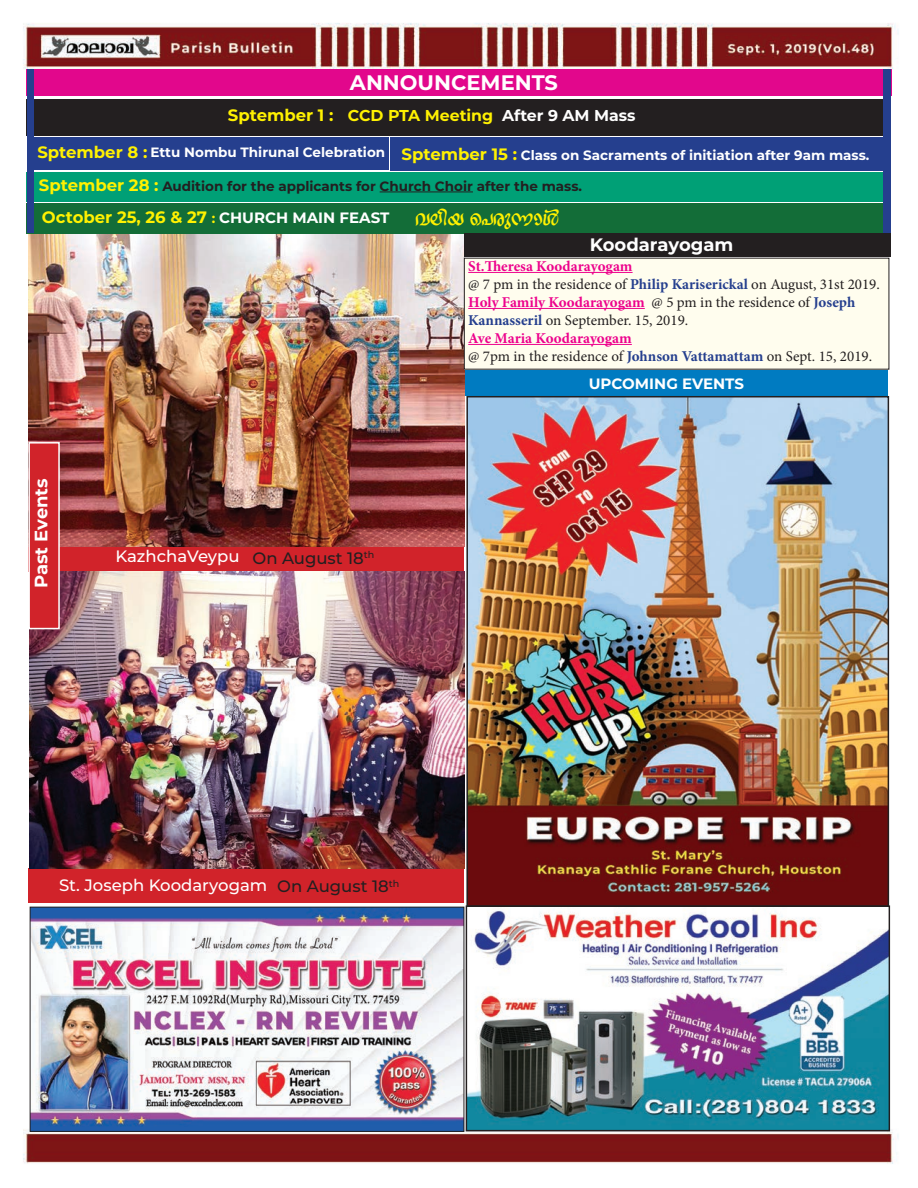
<style>
.page{position:relative;width:918px;height:1188px;background:#fff}
.page>*{position:absolute;margin:0;border:0;box-sizing:border-box;transform-origin:0 0}
.t1{font:27px "ML TT Ravivarma Bold";color:#fff101}
.t2{font:700 21px "Montserrat";color:#fff}
.t3{font:700 18px "Montserrat";color:#fff}
.t4{font:700 16.5px "Montserrat";color:#fff101}
.t5{font:500 16.5px "Montserrat";color:#fff}
.t6{font:500 16.5px "Montserrat";color:#231f20}
.t7{font:700 15.75px "Montserrat";color:#fff101}
.t8{font:700 15.75px "Montserrat";color:#fff}
.t9{font:15px/18px "Minion Pro";color:#231f20}
.t10{font:700 15px "Minion Pro";letter-spacing:-.005em;color:#ed028c}
.t11{font:700 15px "Montserrat";color:#fff}
.t12{font:700 13.5px "Montserrat";color:#fff}
.t13{font:700 13.5px "Montserrat";color:#231f20}
.s1{font-size:16.5px;color:#fff101}
.s2{font-size:13.5px}
.s3{font-size:15px;color:#fff}
.s4{font-weight:700;color:#253f8e}
.s5{font-weight:700;color:#ed028c}
</style>
<div class="page">
<img style="left:23px;top:23px;width:876px;height:1141px">
<div style="left:26px;top:69px;width:865px;height:27px;background:#e2078c"></div>
<div style="left:27px;top:99px;width:864px;height:36px;background:#231f20"></div>
<div style="left:27px;top:137px;width:362px;height:32px;background:#253f8e"></div>
<div style="left:390px;top:137px;width:500px;height:33px;background:#253f8e"></div>
<div style="left:27px;top:172px;width:864px;height:30px;background:#00a076"></div>
<div style="left:26px;top:203px;width:864px;height:30px;background:#136d38"></div>
<div style="left:28px;top:537px;width:436px;height:34px;background:#d1232a"></div>
<div style="left:28px;top:869px;width:436px;height:34px;background:#d1232a"></div>
<div style="left:465px;top:369px;width:423px;height:27px;background:#007bc1"></div>
<hr style="left:380px;top:192px;width:93px;height:1px;background:#231f20">
<img style="left:469px;top:399px;width:418px;height:729px">
<div style="left:466px;top:396px;width:423px;height:511px;border:2px solid #231f20"></div>
<img style="left:28px;top:235px;width:436px;height:312px">
<img style="left:30px;top:571px;width:434px;height:298px">
<div style="left:464px;top:233px;width:426px;height:24px;background:#231f20"></div>
<img style="left:32px;top:909px;width:430px;height:221px">
<div style="left:30px;top:907px;width:434px;height:225px;border:1px solid #231f20"></div>
<div style="left:466px;top:905px;width:424px;height:226px;border:2px solid #231f20"></div>
<div style="left:464px;top:258px;width:425px;height:111px;background:#fffdee"></div>
<div style="left:28px;top:442px;width:32px;height:187px;background:#d1232a;border:2px solid #fff"></div>
<hr style="left:468px;top:272px;width:165px;height:1px;background:#ed028c">
<hr style="left:468px;top:308px;width:177px;height:1px;background:#ed028c">
<hr style="left:468px;top:344px;width:164px;height:1px;background:#ed028c">
<div style="left:27px;top:69px;width:7px;height:164px;background:#253f8e"></div>
<div style="left:883px;top:69px;width:8px;height:164px;background:#253f8e"></div>
<p class="t4" style="left:228px;top:104px;width:107px">Sptember 1 :</p>
<p class="t2" style="left:350px;top:67px;width:210px">ANNOUNCEMENTS</p>
<p class="t7" style="left:348px;top:104px;width:147px">CCD PTA Meeting</p>
<p class="t8" style="left:502px;top:104px;width:135px">After 9 AM Mass</p>
<p class="t4" style="left:37px;top:140px;width:111px">Sptember 8 :</p>
<p class="t12" style="left:151px;top:142px;width:236px">Ettu Nombu Thirunal Celebration</p>
<p class="t12" style="left:402px;top:145px;width:469px"><span class="s1">Sptember 15 :</span> Class on Sacraments of initiation after 9am mass.</p>
<p class="t13" style="left:39px;top:176px;width:545px"><span class="s1">Sptember 28 :</span> Audition for the applicants for Church Choir after the mass.</p>
<p class="t4" style="left:42px;top:205px;width:349px">October 25, 26 &amp; 27 <span class="s2">:</span> <span class="s3">CHURCH MAIN FEAST</span></p>
<p class="t1" style="left:415px;top:200px;width:145px">henb s]cp¶mÄ</p>
<p class="t3" style="left:590px;top:231px;width:145px">Koodarayogam</p>
<p class="t10" style="left:468px;top:256px;width:166px">St.Theresa Koodarayogam</p>
<p class="t9" style="left:468px;top:275px;width:413px">@ 7 pm in the residence of <span class="s4">Philip Kariserickal</span> on August, 31st 2019.</p>
<p class="t9" style="left:468px;top:293px;width:389px"><span class="s5">Holy Family Koodarayogam</span> @ 5 pm in the residence of <span class="s4">Joseph<br>Kannasseril</span> on September. 15, 2019.</p>
<p class="t10" style="left:468px;top:328px;width:165px">Ave Maria Koodarayogam</p>
<p class="t9" style="left:468px;top:347px;width:405px">@ 7pm in the residence of <span class="s4">Johnson Vattamattam</span> on Sept. 15, 2019.</p>
<p class="t3" style="left:28px;top:588px;width:112px;rotate:-90deg">Past Events</p>
<p class="t5" style="left:115px;top:544px;width:126px">KazhchaVeypu</p>
<p class="t6" style="left:252px;top:546px;width:123px">On August 18<sup>th</sup></p>
<p class="t5" style="left:59px;top:873px;width:210px">St. Joseph Koodaryogam</p>
<p class="t6" style="left:277px;top:875px;width:123px">On August 18<sup>th</sup></p>
<p class="t11" style="left:589px;top:373px;width:157px">UPCOMING EVENTS</p>
</div>
